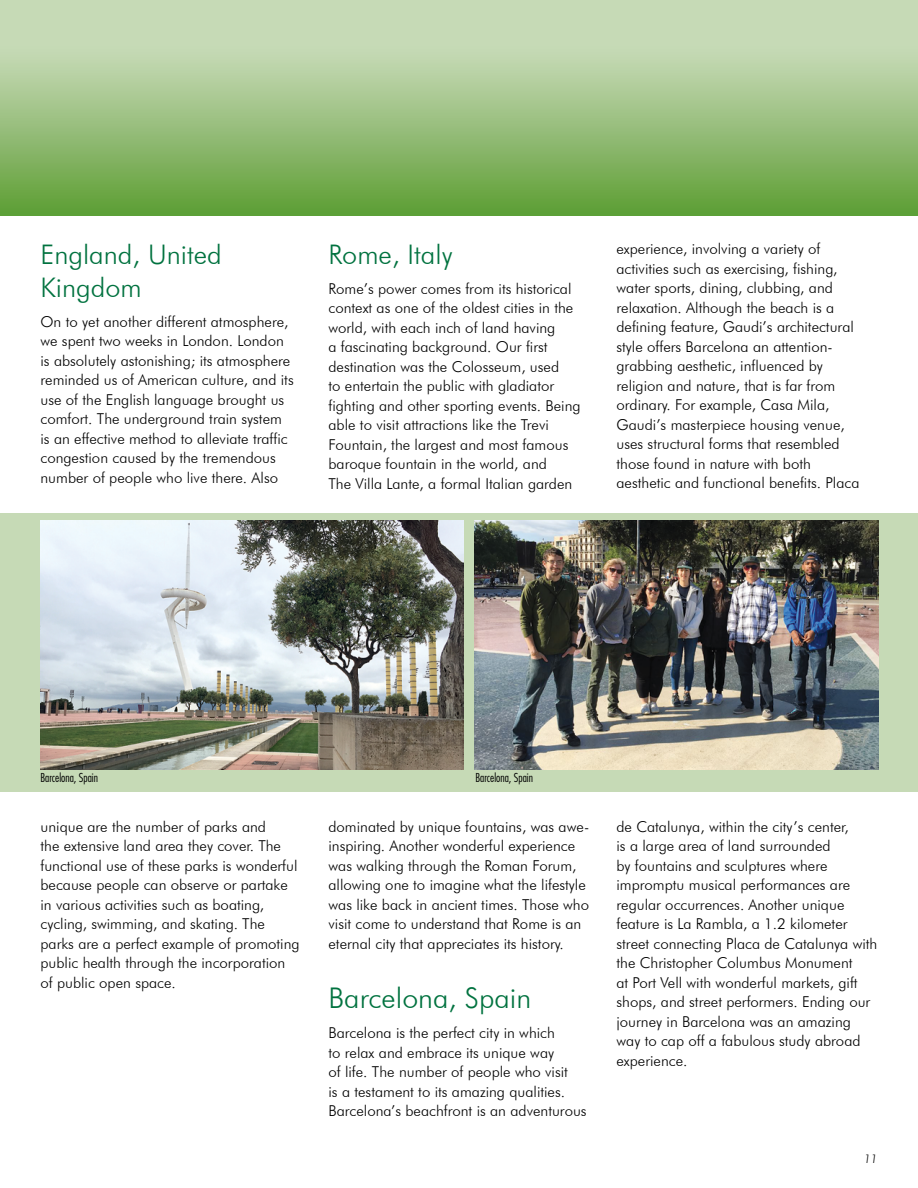
<style>
.page{position:relative;width:918px;height:1188px;background:#fff}
.page>*{position:absolute;margin:0;border:0;box-sizing:border-box;transform-origin:0 0}
.Body_copy{font:300 28.5px "Futura BT";color:#00723f}
.Body_copy-2{font:300 27px/33px "Futura BT";color:#00723f}
.Body_copy-3{font:300 15px/19.5px "Futura BT";color:#000}
.t1{font:300 condensed 12px "Futura";color:#000}
.t2{font:italic 300 12px "Futura BT";color:#000}
.s1{color:#fff}
.s2{font-size:27px;color:#fff}
</style>
<div class="page">
<svg style="left:0;top:0;width:918px;height:216px;background:#9ec385"></svg>
<div style="left:0;top:513px;width:918px;height:278px;background:#c6dab6"></div>
<img style="left:40px;top:521px;width:424px;height:249px">
<img style="left:474px;top:521px;width:405px;height:249px">
<p class="Body_copy-2" style="left:40px;top:237px;width:183px">England, United<br>Kingdom<span class="s1">.</span></p>
<p class="Body_copy-3" style="left:40px;top:312px;width:255px">On to yet another different atmosphere, we spent two weeks in London. London is absolutely astonishing; its atmosphere reminded us of American culture, and its use of the English language brought us comfort. The underground train system is an effective method to alleviate traffic congestion caused by the tremendous number of people who live there. Also</p>
<p class="Body_copy-2" style="left:328px;top:237px;width:131px">Rome, Italy<span class="s1">.</span></p>
<p class="Body_copy-3" style="left:328px;top:279px;width:254px">Rome’s power comes from its historical context as one of the oldest cities in the world, with each inch of land having<br>a fascinating background. Our first destination was the Colosseum, used<br>to entertain the public with gladiator fighting and other sporting events. Being able to visit attractions like the Trevi Fountain, the largest and most famous baroque fountain in the world, and<br>The Villa Lante, a formal Italian garden</p>
<p class="Body_copy-3" style="left:616px;top:239px;width:244px">experience, involving a variety of activities such as exercising, fishing, water sports, dining, clubbing, and relaxation. Although the beach is a defining feature, Gaudi’s architectural style offers Barcelona an attention&shy;grabbing aesthetic, influenced by religion and nature, that is far from ordinary. For example, Casa Mila, Gaudi’s masterpiece housing venue, uses structural forms that resembled those found in nature with both aesthetic and functional benefits. Placa</p>
<p class="t1" style="left:40px;top:771px;width:59px">Barcelona, Spain</p>
<p class="t1" style="left:476px;top:771px;width:59px">Barcelona, Spain</p>
<p class="Body_copy-3" style="left:40px;top:817px;width:261px">unique are the number of parks and<br>the extensive land area they cover. The functional use of these parks is wonderful because people can observe or partake in various activities such as boating, cycling, swimming, and skating. The parks are a perfect example of promoting public health through the incorporation of public open space.</p>
<p class="Body_copy-3" style="left:328px;top:817px;width:262px">dominated by unique fountains, was awe&shy;inspiring. Another wonderful experience was walking through the Roman Forum, allowing one to imagine what the lifestyle was like back in ancient times. Those who visit come to understand that Rome is an eternal city that appreciates its history.</p>
<p class="Body_copy" style="left:328px;top:981px;width:212px">Barcelona, Spain<span class="s2">.</span></p>
<p class="Body_copy-3" style="left:328px;top:1023px;width:260px">Barcelona is the perfect city in which<br>to relax and embrace its unique way<br>of life. The number of people who visit<br>is a testament to its amazing qualities.<br>Barcelona’s beachfront is an adventurous</p>
<p class="Body_copy-3" style="left:616px;top:817px;width:262px">de Catalunya, within the city’s center,<br>is a large area of land surrounded<br>by fountains and sculptures where impromptu musical performances are regular occurrences. Another unique feature is La Rambla, a 1.2 kilometer street connecting Placa de Catalunya with the Christopher Columbus Monument<br>at Port Vell with wonderful markets, gift shops, and street performers. Ending our journey in Barcelona was an amazing way to cap off a fabulous study abroad experience.</p>
<p class="t2" style="left:864px;top:1152px;width:15px">11</p>
</div>
